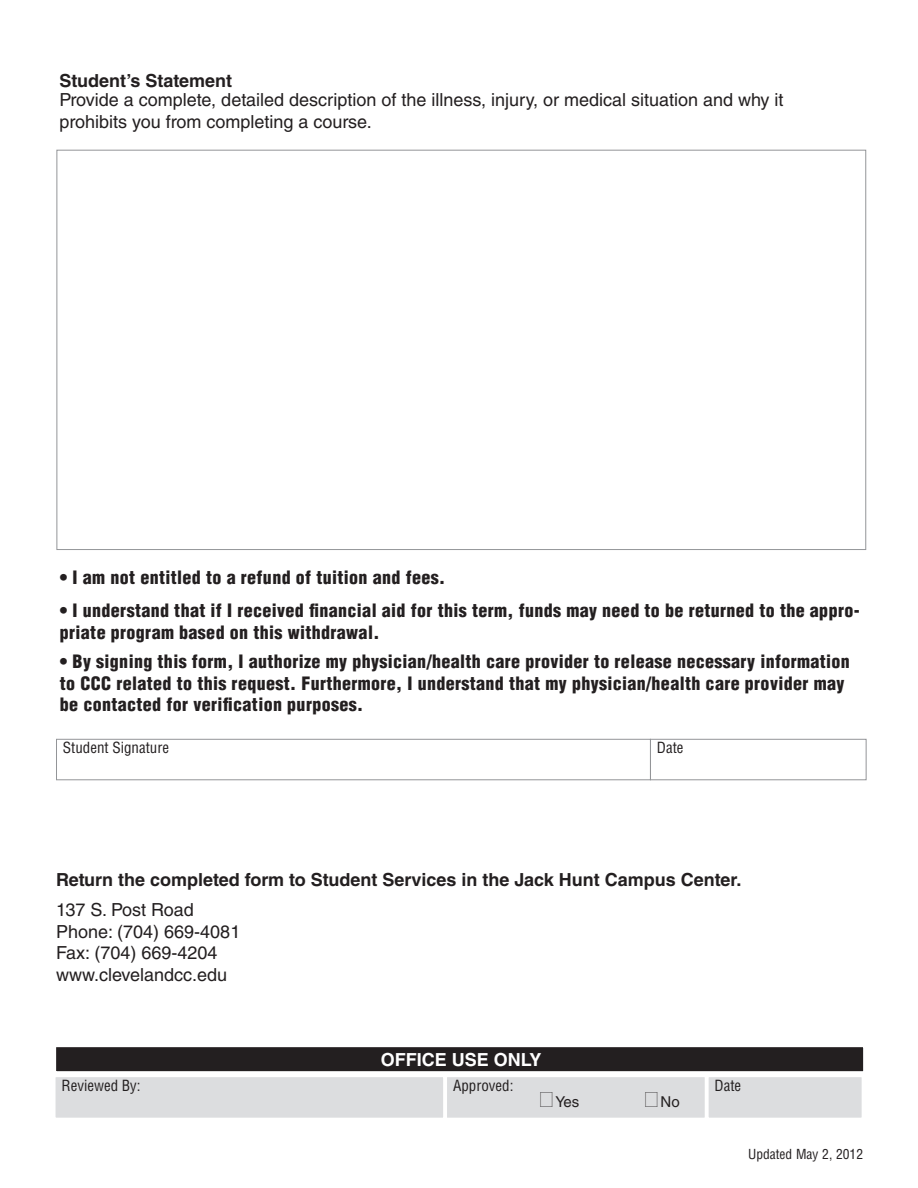
<style>
.page{position:relative;width:918px;height:1188px;background:#fff}
.page>*{position:absolute;margin:0;border:0;box-sizing:border-box;transform-origin:0 0}
.t1{font:900 condensed 18px/21.6px "Helvetica LT Std";letter-spacing:.02em;color:#231f20}
.t2{font:18px/21.6px "Helvetica LT Std";color:#231f20}
.t3{font:700 18px "Helvetica LT Std";color:#231f20}
.t4{font:700 18px "Helvetica LT Std";color:#fff}
.t5{font:condensed 15px "Helvetica LT Std";color:#231f20}
.t6{font:15px "Helvetica LT Std";color:#231f20}
.t7{font:condensed 13.5px "Helvetica LT Std";color:#231f20}
.s1{font-family:"Arial";font-weight:700;font-size:24px}
</style>
<div class="page">
<div style="left:56px;top:739px;width:595px;height:41px;border:1px solid #939598"></div>
<div style="left:650px;top:739px;width:217px;height:41px;border:1px solid #939598"></div>
<div style="left:54px;top:1076px;width:391px;height:43px;background:#dcdddf"></div>
<div style="left:53px;top:1074px;width:393px;height:47px;border:3px solid #fff"></div>
<div style="left:707px;top:1076px;width:156px;height:43px;background:#dcdddf"></div>
<div style="left:706px;top:1074px;width:159px;height:47px;border:3px solid #fff"></div>
<div style="left:55px;top:1046px;width:810px;height:27px;background:#231f20"></div>
<div style="left:53px;top:1044px;width:813px;height:30px;border:3px solid #fff"></div>
<div style="left:446px;top:1076px;width:260px;height:43px;background:#dcdddf"></div>
<div style="left:444px;top:1074px;width:264px;height:47px;border:3px solid #fff"></div>
<p class="t3" style="left:60px;top:69px;width:174px">Student’s Statement</p>
<p class="t2" style="left:60px;top:89px;width:726px">Provide a complete, detailed description of the illness, injury, or medical situation and why it prohibits you from completing a course.</p>
<p class="t1" style="left:60px;top:566px;width:387px">• I am not entitled to a refund of tuition and fees.</p>
<p class="t1" style="left:60px;top:600px;width:801px">• I understand that if I received financial aid for this term, funds may need to be returned to the appro&shy;priate program based on this withdrawal.</p>
<p class="t1" style="left:60px;top:650px;width:792px">• By signing this form, I authorize my physician/health care provider to release necessary information to CCC related to this request. Furthermore, I understand that my physician/health care provider may be contacted for verification purposes.</p>
<p class="t5" style="left:63px;top:739px;width:108px">Student Signature</p>
<p class="t5" style="left:657px;top:739px;width:28px">Date</p>
<p class="t3" style="left:56px;top:869px;width:687px">Return the completed form to Student Services in the Jack Hunt Campus Center.</p>
<p class="t2" style="left:56px;top:899px;width:186px">137 S. Post Road<br>Phone: (704) 669-4081<br>Fax: (704) 669-4204 www.clevelandcc.edu</p>
<p class="t4" style="left:381px;top:1048px;width:162px">OFFICE USE ONLY</p>
<p class="t5" style="left:453px;top:1076px;width:62px">Approved:</p>
<p class="t6" style="left:538px;top:1093px;width:43px"><span class="s1">⎹</span>Yes</p>
<p class="t6" style="left:643px;top:1093px;width:39px"><span class="s1">⎹</span>No</p>
<p class="t5" style="left:62px;top:1076px;width:81px">Reviewed By:</p>
<p class="t5" style="left:715px;top:1076px;width:28px">Date</p>
<p class="t7" style="left:748px;top:1145px;width:116px">Updated May 2, 2012</p>
</div>
